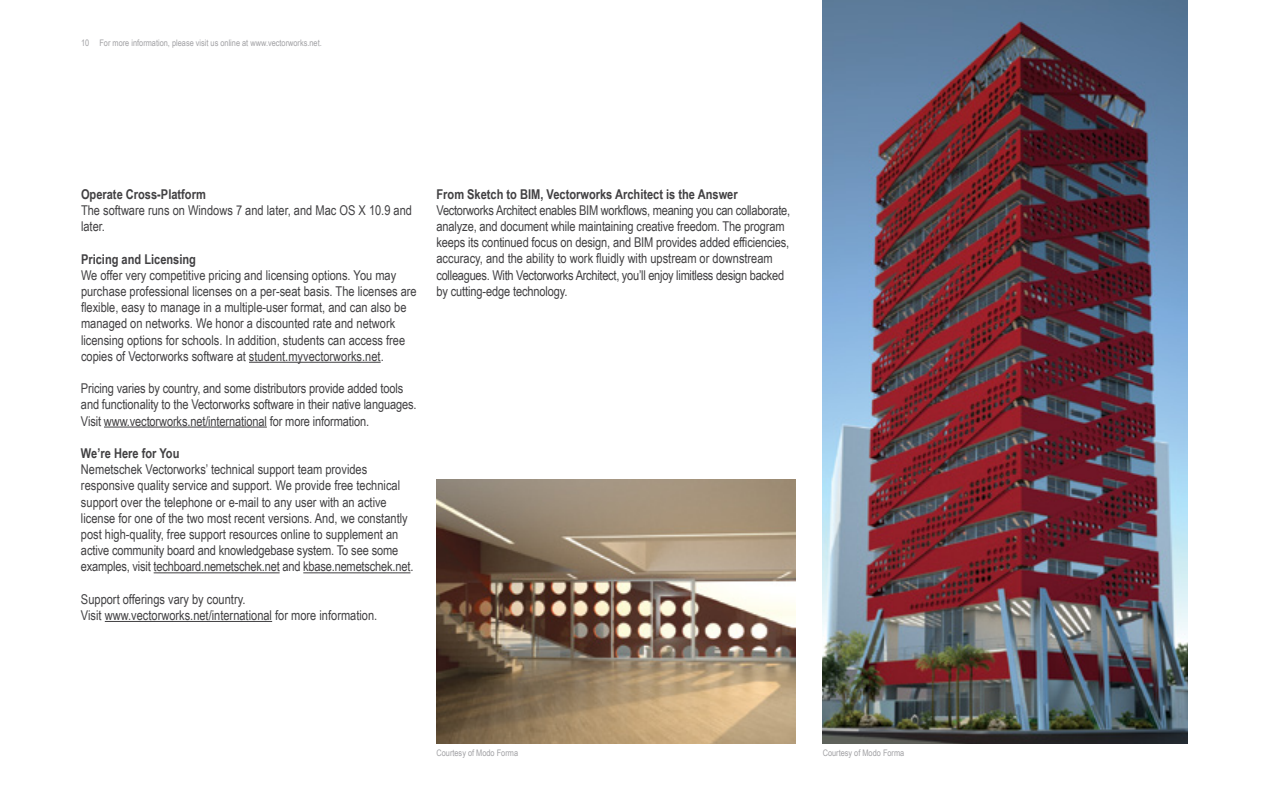
<style>
.page{position:relative;width:1269px;height:810px;background:#fff}
.page>*{position:absolute;margin:0;border:0;box-sizing:border-box;transform-origin:0 0}
.t1{font:13.5px/16.2px "Arial Narrow";color:#414042}
.t2{font:700 13.5px "Arial Narrow";color:#414042}
.t3{font:9px "Arial Narrow";color:#a1a1a4}
</style>
<div class="page">
<hr style="left:249px;top:362px;width:132px;height:1px;background:#414042">
<hr style="left:104px;top:427px;width:163px;height:1px;background:#414042">
<hr style="left:154px;top:572px;width:126px;height:1px;background:#414042">
<hr style="left:303px;top:572px;width:107px;height:1px;background:#414042">
<hr style="left:105px;top:621px;width:167px;height:1px;background:#414042">
<img style="left:436px;top:480px;width:359px;height:264px">
<img style="left:823px;top:0;width:365px;height:744px">
<p class="t3" style="left:81px;top:36px;width:242px">10 For more information, please visit us online at www.vectorworks.net.</p>
<p class="t2" style="left:81px;top:184px;width:126px">Operate Cross-Platform</p>
<p class="t1" style="left:81px;top:202px;width:333px">The software runs on Windows 7 and later, and Mac OS X 10.9 and later.</p>
<p class="t2" style="left:81px;top:249px;width:117px">Pricing and Licensing</p>
<p class="t1" style="left:81px;top:266px;width:337px">We offer very competitive pricing and licensing options. You may purchase professional licenses on a per-seat basis. The licenses are flexible, easy to manage in a multiple-user format, and can also be managed on networks. We honor a discounted rate and network licensing options for schools. In addition, students can access free copies of Vectorworks software at student.myvectorworks.net.</p>
<p class="t1" style="left:81px;top:380px;width:337px">Pricing varies by country, and some distributors provide added tools and functionality to the Vectorworks software in their native languages.<br>Visit www.vectorworks.net/international for more information.</p>
<p class="t2" style="left:81px;top:443px;width:100px">We’re Here for You</p>
<p class="t1" style="left:81px;top:461px;width:334px">Nemetschek Vectorworks’ technical support team provides responsive quality service and support. We provide free technical support over the telephone or e-mail to any user with an active license for one of the two most recent versions. And, we constantly post high-quality, free support resources online to supplement an active community board and knowledgebase system. To see some examples, visit techboard.nemetschek.net and kbase.nemetschek.net.</p>
<p class="t1" style="left:81px;top:590px;width:298px">Support offerings vary by country.<br>Visit www.vectorworks.net/international for more information.</p>
<p class="t2" style="left:436px;top:184px;width:303px">From Sketch to BIM, Vectorworks Architect is the Answer</p>
<p class="t1" style="left:436px;top:201px;width:355px">Vectorworks Architect enables BIM workflows, meaning you can collaborate, analyze, and document while maintaining creative freedom. The program keeps its continued focus on design, and BIM provides added efficiencies, accuracy, and the ability to work fluidly with upstream or downstream colleagues. With Vectorworks Architect, you’ll enjoy limitless design backed by cutting-edge technology.</p>
<p class="t3" style="left:436px;top:746px;width:83px">Courtesy of Modo Forma</p>
<p class="t3" style="left:823px;top:746px;width:83px">Courtesy of Modo Forma</p>
</div>
